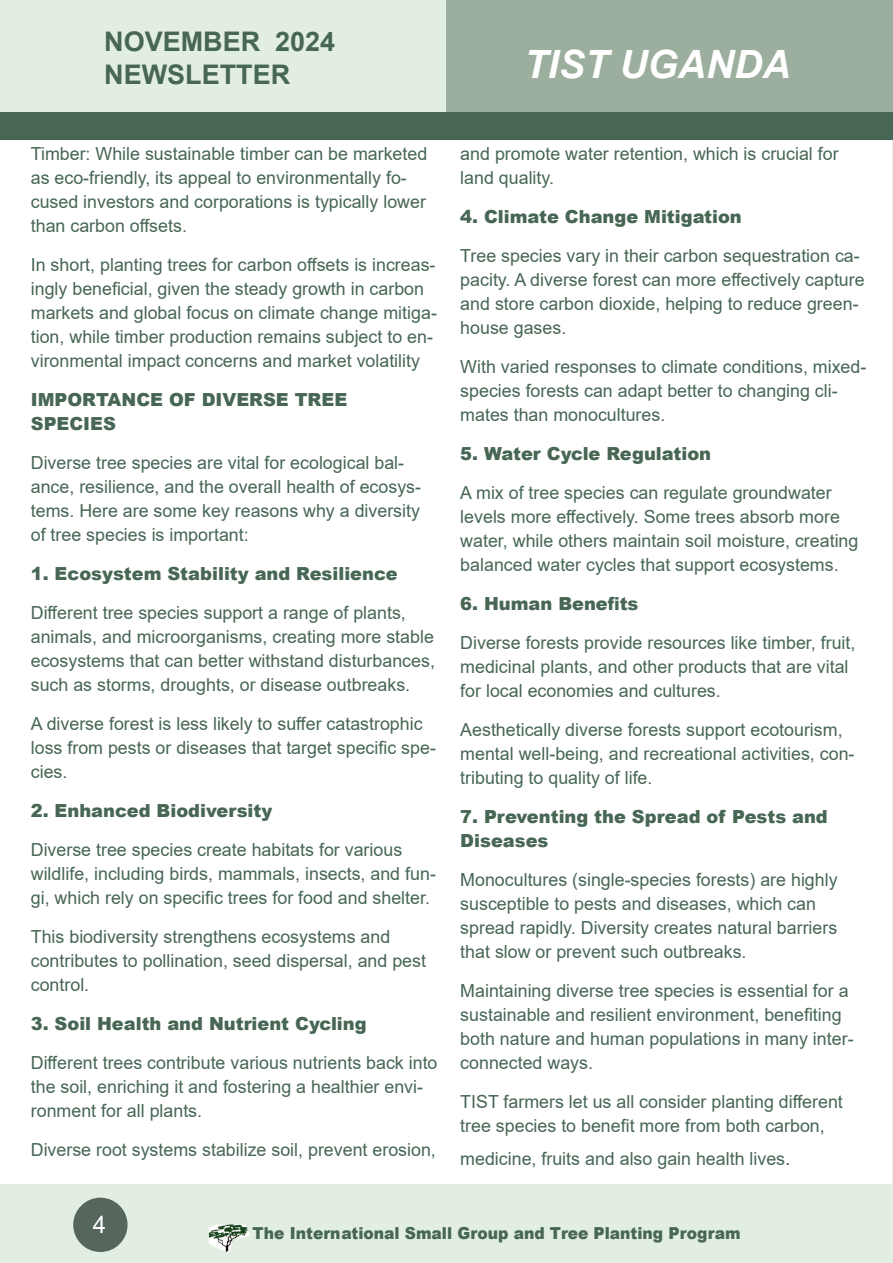
<style>
.page{position:relative;width:893px;height:1263px;background:#fff}
.page>*{position:absolute;margin:0;border:0;box-sizing:border-box;transform-origin:0 0}
.t1{font:italic 700 39px "Arial";color:#fff}
.t2{font:700 27px "Arial";color:#476654}
.t3{font:24px "Arial";color:#fff}
.t4{font:18px/24px "Arial";color:#476654}
.t5{font:900 18px/24px "Arial";color:#476654}
.t6{font:900 16.5px "Arial";color:#476654;scale:.94 1}
.s1{font-size:19.5px}
</style>
<div class="page">
<div style="left:0;top:1184px;width:893px;height:79px;background:#e3eee3"></div>
<div style="left:73px;top:1198px;width:55px;height:54px;background:#56665d;border-radius:50%"></div>
<img style="left:209px;top:1224px;width:41px;height:28px">
<hr style="left:892px;top:120px;width:1px;height:1063px;background:#e9f1ea">
<div style="left:0;top:0;width:446px;height:112px;background:#e3eee3"></div>
<div style="left:446px;top:0;width:447px;height:112px;background:#9cae9e"></div>
<div style="left:0;top:112px;width:893px;height:28px;background:#476654"></div>
<p class="t2" style="left:104px;top:23px;width:233px">NOVEMBER 2024</p>
<p class="t2" style="left:104px;top:55px;width:188px">NEWSLETTER</p>
<p class="t1" style="left:524px;top:38px;width:268px">TIST UGANDA</p>
<p class="t4" style="left:31px;top:141px;width:398px">Timber: While sustainable timber can be marketed as eco-friendly, its appeal to environmentally fo&shy;cused investors and corporations is typically lower than carbon offsets.</p>
<p class="t4" style="left:31px;top:252px;width:408px">In short, planting trees for carbon offsets is increas&shy;ingly beneficial, given the steady growth in carbon markets and global focus on climate change mitiga&shy;tion, while timber production remains subject to en&shy;vironmental impact concerns and market volatility</p>
<p class="t5" style="left:31px;top:387px;width:318px">IMPORTANCE OF DIVERSE TREE<br>SPECIES</p>
<p class="t4" style="left:31px;top:450px;width:392px">Diverse tree species are vital for ecological bal&shy;ance, resilience, and the overall health of ecosys&shy;tems. Here are some key reasons why a diversity of tree species is important:</p>
<p class="t5" style="left:31px;top:561px;width:368px">1. Ecosystem Stability and Resilience</p>
<p class="t4" style="left:31px;top:600px;width:406px">Different tree species support a range of plants, animals, and microorganisms, creating more stable ecosystems that can better withstand disturbances, such as storms, droughts, or disease outbreaks.</p>
<p class="t4" style="left:31px;top:711px;width:407px">A diverse forest is less likely to suffer catastrophic loss from pests or diseases that target specific spe&shy;cies.</p>
<p class="t5" style="left:31px;top:798px;width:243px">2. Enhanced Biodiversity</p>
<p class="t4" style="left:31px;top:837px;width:407px">Diverse tree species create habitats for various wildlife, including birds, mammals, insects, and fun&shy;gi, which rely on specific trees for food and shelter.</p>
<p class="t4" style="left:31px;top:924px;width:397px">This biodiversity strengthens ecosystems and contributes to pollination, seed dispersal, and pest control.</p>
<p class="t5" style="left:31px;top:1011px;width:337px">3. Soil Health and Nutrient Cycling</p>
<p class="t4" style="left:31px;top:1050px;width:408px">Different trees contribute various nutrients back into the soil, enriching it and fostering a healthier envi&shy;ronment for all plants.</p>
<p class="t4" style="left:31px;top:1137px;width:407px">Diverse root systems stabilize soil, prevent erosion,</p>
<p class="t4" style="left:460px;top:141px;width:380px">and promote water retention, which is crucial for land quality.</p>
<p class="t5" style="left:460px;top:204px;width:283px">4. Climate Change Mitigation</p>
<p class="t4" style="left:460px;top:243px;width:406px">Tree species vary in their carbon sequestration ca&shy;pacity. A diverse forest can more effectively capture and store carbon dioxide, helping to reduce green&shy;house gases.</p>
<p class="t4" style="left:460px;top:354px;width:408px">With varied responses to climate conditions, mixed&shy;species forests can adapt better to changing cli&shy;mates than monocultures.</p>
<p class="t5" style="left:460px;top:441px;width:252px">5. Water Cycle Regulation</p>
<p class="t4" style="left:460px;top:480px;width:400px">A mix of tree species can regulate groundwater levels more effectively. Some trees absorb more water, while others maintain soil moisture, creating balanced water cycles that support ecosystems.</p>
<p class="t5" style="left:460px;top:591px;width:180px">6. Human Benefits</p>
<p class="t4" style="left:460px;top:630px;width:397px">Diverse forests provide resources like timber, fruit, medicinal plants, and other products that are vital for local economies and cultures.</p>
<p class="t4" style="left:460px;top:717px;width:396px">Aesthetically diverse forests support ecotourism, mental well-being, and recreational activities, con&shy;tributing to quality of life.</p>
<p class="t5" style="left:460px;top:804px;width:369px">7. Preventing the Spread of Pests and<br>Diseases</p>
<p class="t4" style="left:460px;top:867px;width:379px">Monocultures (single-species forests) are highly susceptible to pests and diseases, which can spread rapidly. Diversity creates natural barriers that slow or prevent such outbreaks.</p>
<p class="t4" style="left:460px;top:978px;width:395px">Maintaining diverse tree species is essential for a sustainable and resilient environment, benefiting both nature and human populations in many inter&shy;connected ways.</p>
<p class="t4" style="left:460px;top:1089px;width:384px">TIST farmers let us all consider planting different tree species to benefit more from both carbon,</p>
<p class="t4" style="left:460px;top:1146px;width:332px">medicine, fruits and also gain health lives<span class="s1">.</span></p>
<h3 class="t3" style="left:93px;top:1208px;width:15px">4</h3>
<p class="t6" style="left:252px;top:1221px;width:521px">The International Small Group and Tree Planting Program</p>
</div>
